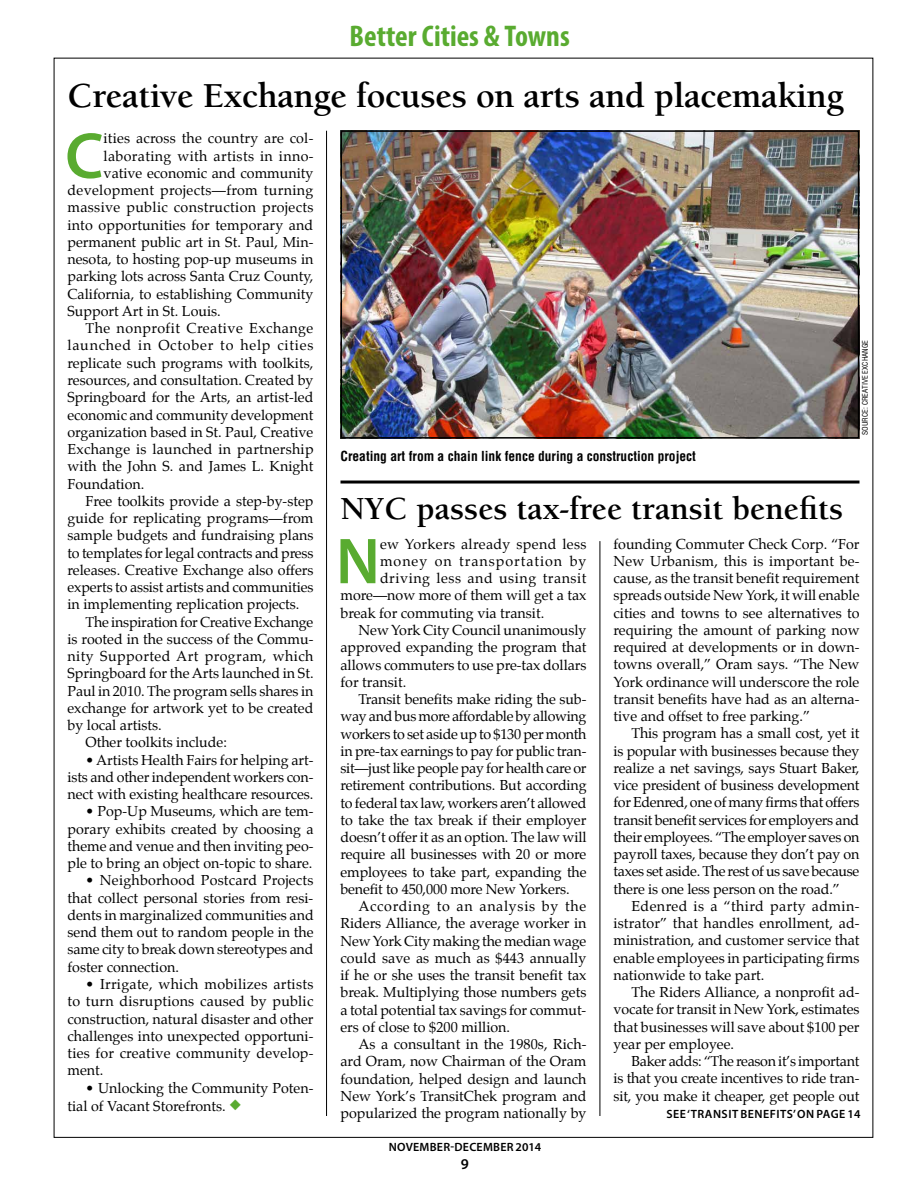
<style>
.page{position:relative;width:918px;height:1188px;background:#fff}
.page>*{position:absolute;margin:0;border:0;box-sizing:border-box;transform-origin:0 0}
.t1{font:600 65.4px "Myriad Pro";color:#59ab30}
.t2{font:700 36px "Berkeley";letter-spacing:-.01em;color:#000}
.t3{font:700 33px "Berkeley";color:#000}
.t4{font:700 condensed 30px "Myriad Pro";color:#59ab30}
.t5{font:600 15px "Myriad Pro";color:#000}
.t6{font:14.25px/17.2px "Palatino";color:#000;text-align:justify}
.t7{font:14.25px "Palatino";letter-spacing:.025em;color:#000}
.t8{font:14.25px "Palatino";letter-spacing:-.02em;color:#000}
.t9{font:14.25px "Palatino";letter-spacing:.035em;color:#000}
.t10{font:14.25px "Palatino";letter-spacing:.02em;color:#000}
.t11{font:14.25px "Palatino";letter-spacing:.055em;color:#000}
.t12{font:14.25px "Palatino";letter-spacing:.03em;color:#000}
.t13{font:14.25px "Palatino";letter-spacing:.05em;color:#000}
.t14{font:14.25px "Palatino";letter-spacing:.07em;color:#000}
.t15{font:700 condensed 13.5px "Helvetica";color:#000}
.t16{font:600 12px "Myriad Pro";letter-spacing:.04em;color:#000}
.t17{font:600 12px "Myriad Pro";letter-spacing:.02em;color:#000}
.t18{font:condensed 7.5px "Helvetica";color:#000}
.s1{color:#59ab30}
</style>
<div class="page">
<img style="left:343px;top:133px;width:513px;height:303px">
<div style="left:340px;top:130px;width:519px;height:309px;border:2px solid #000"></div>
<hr style="left:340px;top:481px;width:520px;height:3px;background:#000">
<hr style="left:326px;top:131px;width:1px;height:985px;background:#000">
<hr style="left:600px;top:541px;width:1px;height:575px;background:#000">
<h3 class="t4" style="left:349px;top:17px;width:222px">Better Cities &amp; Towns</h3>
<h2 class="t2" style="left:68px;top:76px;width:778px">Creative Exchange focuses on arts and placemaking</h2>
<h1 class="t1" style="left:65px;top:114px;width:40px">C</h1>
<p class="t6" style="left:104px;top:131px;width:211px">ities across the country are col-</p>
<p class="t7" style="left:104px;top:149px;width:211px">laborating with artists in inno-</p>
<p class="t6" style="left:104px;top:165px;width:211px">vative economic and community</p>
<p class="t7" style="left:67px;top:183px;width:248px">development projects—from turning</p>
<p class="t7" style="left:67px;top:201px;width:248px">massive public construction projects</p>
<p class="t6" style="left:67px;top:217px;width:247px">into opportunities for temporary and</p>
<p class="t6" style="left:67px;top:234px;width:247px">permanent public art in St. Paul, Min-</p>
<p class="t6" style="left:67px;top:252px;width:247px">nesota, to hosting pop-up museums in</p>
<p class="t6" style="left:67px;top:269px;width:248px">parking lots across Santa Cruz County,</p>
<p class="t6" style="left:67px;top:286px;width:248px">California, to establishing Community</p>
<p class="t6" style="left:67px;top:303px;width:155px">Support Art in St. Louis.</p>
<p class="t9" style="left:85px;top:322px;width:229px">The nonprofit Creative Exchange</p>
<p class="t11" style="left:67px;top:339px;width:248px">launched in October to help cities</p>
<p class="t6" style="left:67px;top:355px;width:247px">replicate such programs with toolkits,</p>
<p class="t6" style="left:67px;top:372px;width:247px">resources, and consultation. Created by</p>
<p class="t6" style="left:67px;top:390px;width:248px">Springboard for the Arts, an artist-led</p>
<p class="t6" style="left:67px;top:407px;width:247px">economic and community development</p>
<p class="t6" style="left:67px;top:424px;width:247px">organization based in St. Paul, Creative</p>
<p class="t10" style="left:67px;top:442px;width:248px">Exchange is launched in partnership</p>
<p class="t6" style="left:67px;top:459px;width:248px">with the John S. and James L. Knight</p>
<p class="t6" style="left:67px;top:476px;width:78px">Foundation.</p>
<p class="t6" style="left:85px;top:493px;width:229px">Free toolkits provide a step-by-step</p>
<p class="t6" style="left:67px;top:511px;width:248px">guide for replicating programs—from</p>
<p class="t6" style="left:67px;top:528px;width:248px">sample budgets and fundraising plans</p>
<p class="t6" style="left:67px;top:545px;width:248px">to templates for legal contracts and press</p>
<p class="t6" style="left:67px;top:562px;width:248px">releases. Creative Exchange also offers</p>
<p class="t6" style="left:67px;top:580px;width:248px">experts to assist artists and communities</p>
<p class="t6" style="left:67px;top:597px;width:233px">in implementing replication projects.</p>
<p class="t6" style="left:85px;top:614px;width:229px">The inspiration for Creative Exchange</p>
<p class="t6" style="left:67px;top:631px;width:247px">is rooted in the success of the Commu-</p>
<p class="t12" style="left:67px;top:649px;width:248px">nity Supported Art program, which</p>
<p class="t6" style="left:67px;top:666px;width:248px">Springboard for the Arts launched in St.</p>
<p class="t6" style="left:67px;top:683px;width:247px">Paul in 2010. The program sells shares in</p>
<p class="t6" style="left:67px;top:700px;width:248px">exchange for artwork yet to be created</p>
<p class="t6" style="left:67px;top:718px;width:96px">by local artists.</p>
<p class="t6" style="left:85px;top:735px;width:143px">Other toolkits include:</p>
<p class="t6" style="left:67px;top:752px;width:248px;text-indent:18px">• Artists Health Fairs for helping art&shy;ists and other independent workers con&shy;nect with existing healthcare resources.</p>
<p class="t6" style="left:67px;top:804px;width:248px;text-indent:18px">• Pop-Up Museums, which are tem&shy;porary exhibits created by choosing a theme and venue and then inviting peo&shy;ple to bring an object on-topic to share.</p>
<p class="t6" style="left:67px;top:873px;width:248px;text-indent:18px">• Neighborhood Postcard Projects that collect personal stories from resi&shy;dents in marginalized communities and send them out to random people in the same city to break down stereotypes and foster connection.</p>
<p class="t6" style="left:67px;top:976px;width:248px;text-indent:18px">• Irrigate, which mobilizes artists to turn disruptions caused by public construction, natural disaster and other challenges into unexpected opportuni&shy;ties for creative community develop&shy;ment.</p>
<p class="t6" style="left:67px;top:1080px;width:247px;line-height:18px;text-indent:18px">• Unlocking the Community Poten&shy;tial of Vacant Storefronts. <span class="s1">◆</span></p>
<p class="t18" style="left:861px;top:435px;width:97px;rotate:-90deg">SOURCE: CREATIVE EXCHANGE</p>
<p class="t15" style="left:340px;top:448px;width:357px">Creating art from a chain link fence during a construction project</p>
<h3 class="t3" style="left:340px;top:491px;width:504px">NYC passes tax-free transit benefits</h3>
<p class="t6" style="left:614px;top:536px;width:248px">founding Commuter Check Corp. “For New Urbanism, this is important be&shy;cause, as the transit benefit requirement spreads outside New York, it will enable cities and towns to see alternatives to requiring the amount of parking now required at developments or in down&shy;towns overall,” Oram says. “The New York ordinance will underscore the role transit benefits have had as an alterna&shy;tive and offset to free parking.”</p>
<p class="t6" style="left:614px;top:726px;width:248px;text-indent:18px">This program has a small cost, yet it is popular with businesses because they realize a net savings, says Stuart Baker, vice president of business development for Edenred, one of many firms that offers transit benefit services for employers and their employees. “The employer saves on payroll taxes, because they don’t pay on taxes set aside. The rest of us save because there is one less person on the road.”</p>
<p class="t6" style="left:614px;top:898px;width:248px;text-indent:18px">Edenred is a “third party admin&shy;istrator” that handles enrollment, ad&shy;ministration, and customer service that enable employees in participating firms nationwide to take part.</p>
<p class="t6" style="left:614px;top:985px;width:248px;text-indent:18px">The Riders Alliance, a nonprofit ad&shy;vocate for transit in New York, estimates that businesses will save about $100 per year per employee.</p>
<p class="t6" style="left:614px;top:1054px;width:248px;text-indent:18px">Baker adds: “The reason it’s important is that you create incentives to ride tran&shy;sit, you make it cheaper, get people out</p>
<h1 class="t1" style="left:336px;top:520px;width:46px">N</h1>
<p class="t7" style="left:380px;top:537px;width:208px">ew Yorkers already spend less</p>
<p class="t14" style="left:380px;top:554px;width:208px">money on transportation by</p>
<p class="t9" style="left:380px;top:572px;width:208px">driving less and using transit</p>
<p class="t6" style="left:340px;top:588px;width:247px">more—now more of them will get a tax</p>
<p class="t6" style="left:340px;top:605px;width:205px">break for commuting via transit.</p>
<p class="t6" style="left:358px;top:622px;width:229px">New York City Council unanimously</p>
<p class="t6" style="left:340px;top:640px;width:247px">approved expanding the program that</p>
<p class="t6" style="left:340px;top:657px;width:247px">allows commuters to use pre-tax dollars</p>
<p class="t6" style="left:340px;top:674px;width:67px">for transit.</p>
<p class="t6" style="left:358px;top:692px;width:229px">Transit benefits make riding the sub-</p>
<p class="t8" style="left:340px;top:710px;width:248px">way and bus more affordable by allowing</p>
<p class="t8" style="left:340px;top:727px;width:248px">workers to set aside up to $130 per month</p>
<p class="t6" style="left:340px;top:743px;width:247px">in pre-tax earnings to pay for public tran-</p>
<p class="t6" style="left:340px;top:761px;width:248px">sit—just like people pay for health care or</p>
<p class="t6" style="left:340px;top:778px;width:248px">retirement contributions. But according</p>
<p class="t6" style="left:340px;top:795px;width:248px">to federal tax law, workers aren’t allowed</p>
<p class="t6" style="left:340px;top:812px;width:247px">to take the tax break if their employer</p>
<p class="t6" style="left:340px;top:830px;width:248px">doesn’t offer it as an option. The law will</p>
<p class="t6" style="left:340px;top:847px;width:247px">require all businesses with 20 or more</p>
<p class="t6" style="left:340px;top:864px;width:248px">employees to take part, expanding the</p>
<p class="t6" style="left:340px;top:881px;width:231px">benefit to 450,000 more New Yorkers.</p>
<p class="t13" style="left:358px;top:899px;width:229px">According to an analysis by the</p>
<p class="t6" style="left:340px;top:916px;width:247px">Riders Alliance, the average worker in</p>
<p class="t6" style="left:340px;top:933px;width:247px">New York City making the median wage</p>
<p class="t6" style="left:340px;top:950px;width:247px">could save as much as $443 annually</p>
<p class="t6" style="left:340px;top:968px;width:247px">if he or she uses the transit benefit tax</p>
<p class="t6" style="left:340px;top:985px;width:247px">break. Multiplying those numbers gets</p>
<p class="t6" style="left:340px;top:1002px;width:247px">a total potential tax savings for commut-</p>
<p class="t6" style="left:340px;top:1019px;width:171px">ers of close to $200 million.</p>
<p class="t6" style="left:358px;top:1037px;width:229px">As a consultant in the 1980s, Rich-</p>
<p class="t6" style="left:340px;top:1054px;width:248px">ard Oram, now Chairman of the Oram</p>
<p class="t6" style="left:340px;top:1071px;width:247px">foundation, helped design and launch</p>
<p class="t6" style="left:340px;top:1088px;width:248px">New York’s TransitChek program and</p>
<p class="t6" style="left:340px;top:1106px;width:247px">popularized the program nationally by</p>
<p class="t16" style="left:666px;top:1106px;width:196px">SEE ‘TRANSIT BENEFITS’ ON PAGE 14</p>
<p class="t17" style="left:389px;top:1139px;width:154px">NOVEMBER-DECEMBER 2014</p>
<p class="t5" style="left:461px;top:1154px;width:10px">9</p>
</div>
